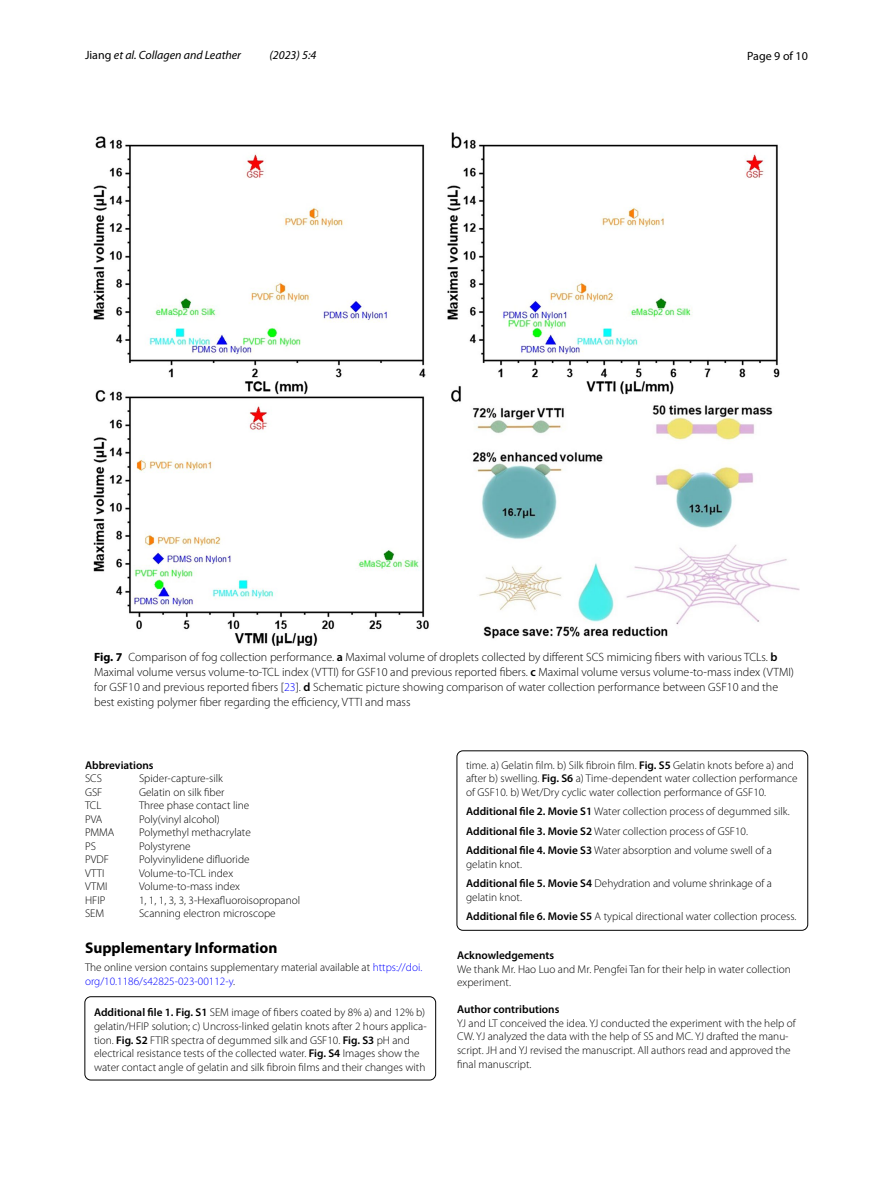
<style>
.page{position:relative;width:893px;height:1187px;background:#fff}
.page>*{position:absolute;margin:0;border:0;box-sizing:border-box;transform-origin:0 0}
.t1{font:700 15.45px "Myriad Pro";color:#000}
.t2{font:300 12px/15px "Myriad Pro";color:#000}
.t3{font:italic 12px "Myriad Pro";color:#000}
.t4{font:12px "Myriad Pro";color:#000}
.t5{font:300 11.25px/13.5px "Myriad Pro";color:#000}
.t6{font:600 11.25px "Myriad Pro";color:#000}
.s1{font-style:normal}
.s2{font-weight:700}
.s3{font-weight:600}
.s4{color:#00f}
</style>
<div class="page">
<div style="left:85px;top:996px;width:351px;height:84px;border:1px solid #000;border-radius:6px"></div>
<div style="left:457px;top:750px;width:351px;height:180px;border:1px solid #000;border-radius:6px"></div>
<img style="left:94px;top:133px;width:705px;height:513px">
<p class="t3" style="left:85px;top:48px;width:158px"><span class="s1">Jiang</span> et al. Collagen and Leather</p>
<p class="t3" style="left:269px;top:48px;width:48px">(2023) 5:4</p>
<p class="t4" style="left:747px;top:48px;width:62px">Page 9 of 10</p>
<p class="t2" style="left:94px;top:649px;width:702px"><span class="s2">Fig. 7</span> Comparison of fog collection performance. <span class="s3">a</span> Maximal volume of droplets collected by different SCS mimicing fibers with various TCLs. <span class="s3">b </span>Maximal volume versus volume-to-TCL index (VTTI) for GSF10 and previous reported fibers. <span class="s3">c</span> Maximal volume versus volume-to-mass index (VTMI) for GSF10 and previous reported fibers [<span class="s4">23</span>]. <span class="s3">d</span> Schematic picture showing comparison of water collection performance between GSF10 and the best existing polymer fiber regarding the efficiency, VTTI and mass</p>
<p class="t6" style="left:85px;top:757px;width:70px">Abbreviations</p>
<p class="t5" style="left:85px;top:772px;width:18px">SCS</p>
<p class="t5" style="left:139px;top:772px;width:85px">Spider-capture-silk</p>
<p class="t5" style="left:85px;top:785px;width:19px">GSF</p>
<p class="t5" style="left:139px;top:785px;width:87px">Gelatin on silk fiber</p>
<p class="t5" style="left:85px;top:799px;width:18px">TCL</p>
<p class="t5" style="left:139px;top:799px;width:112px">Three phase contact line</p>
<p class="t5" style="left:85px;top:812px;width:19px">PVA</p>
<p class="t5" style="left:139px;top:812px;width:82px">Poly(vinyl alcohol)</p>
<p class="t5" style="left:85px;top:826px;width:31px">PMMA</p>
<p class="t5" style="left:139px;top:826px;width:113px">Polymethyl methacrylate</p>
<p class="t5" style="left:85px;top:839px;width:12px">PS</p>
<p class="t5" style="left:139px;top:839px;width:53px">Polystyrene</p>
<p class="t5" style="left:85px;top:853px;width:25px">PVDF</p>
<p class="t5" style="left:139px;top:853px;width:112px">Polyvinylidene difluoride</p>
<p class="t5" style="left:85px;top:866px;width:21px">VTTI</p>
<p class="t5" style="left:139px;top:866px;width:96px">Volume-to-TCL index</p>
<p class="t5" style="left:85px;top:880px;width:24px">VTMI</p>
<p class="t5" style="left:139px;top:880px;width:102px">Volume-to-mass index</p>
<p class="t5" style="left:85px;top:893px;width:22px">HFIP</p>
<p class="t5" style="left:139px;top:893px;width:163px">1, 1, 1, 3, 3, 3-Hexafluoroisopropanol</p>
<p class="t5" style="left:85px;top:907px;width:21px">SEM</p>
<p class="t5" style="left:139px;top:907px;width:138px">Scanning electron microscope</p>
<h1 class="t1" style="left:85px;top:938px;width:194px">Supplementary Information</h1>
<p class="t5" style="left:85px;top:961px;width:339px">The online version contains supplementary material available at <span class="s4">https://doi. org/10.1186/s42825-023-00112-y</span>.</p>
<p class="t5" style="left:94px;top:1006px;width:334px"><span class="s3">Additional file 1. Fig. S1</span> SEM image of fibers coated by 8% a) and 12% b) gelatin/HFIP solution; c) Uncross-linked gelatin knots after 2 hours applica&shy;tion. <span class="s3">Fig. S2</span> FTIR spectra of degummed silk and GSF10. <span class="s3">Fig. S3</span> pH and electrical resistance tests of the collected water. <span class="s3">Fig. S4</span> Images show the water contact angle of gelatin and silk fibroin films and their changes with</p>
<p class="t5" style="left:466px;top:758px;width:333px">time. a) Gelatin film. b) Silk fibroin film. <span class="s3">Fig. S5</span> Gelatin knots before a) and after b) swelling. <span class="s3">Fig. S6</span> a) Time-dependent water collection performance of GSF10. b) Wet/Dry cyclic water collection performance of GSF10.</p>
<p class="t5" style="left:466px;top:802px;width:325px;line-height:19.5px"><span class="s3">Additional file 2. Movie S1</span> Water collection process of degummed silk.<br><span class="s3">Additional file 3. Movie S2</span> Water collection process of GSF10.<br><span class="s3">Additional file 4. Movie S3</span> Water absorption and volume swell of a</p>
<p class="t5" style="left:466px;top:854px;width:307px;line-height:19.5px">gelatin knot.<br><span class="s3">Additional file 5. Movie S4</span> Dehydration and volume shrinkage of a</p>
<p class="t5" style="left:466px;top:887px;width:332px;line-height:19.5px">gelatin knot.<br><span class="s3">Additional file 6. Movie S5</span> A typical directional water collection process.</p>
<p class="t6" style="left:457px;top:948px;width:98px">Acknowledgements</p>
<p class="t5" style="left:457px;top:962px;width:335px">We thank Mr. Hao Luo and Mr. Pengfei Tan for their help in water collection experiment.</p>
<p class="t6" style="left:457px;top:1002px;width:104px">Author contributions</p>
<p class="t5" style="left:457px;top:1016px;width:340px">YJ and LT conceived the idea. YJ conducted the experiment with the help of CW. YJ analyzed the data with the help of SS and MC. YJ drafted the manu&shy;script. JH and YJ revised the manuscript. All authors read and approved the final manuscript.</p>
</div>
